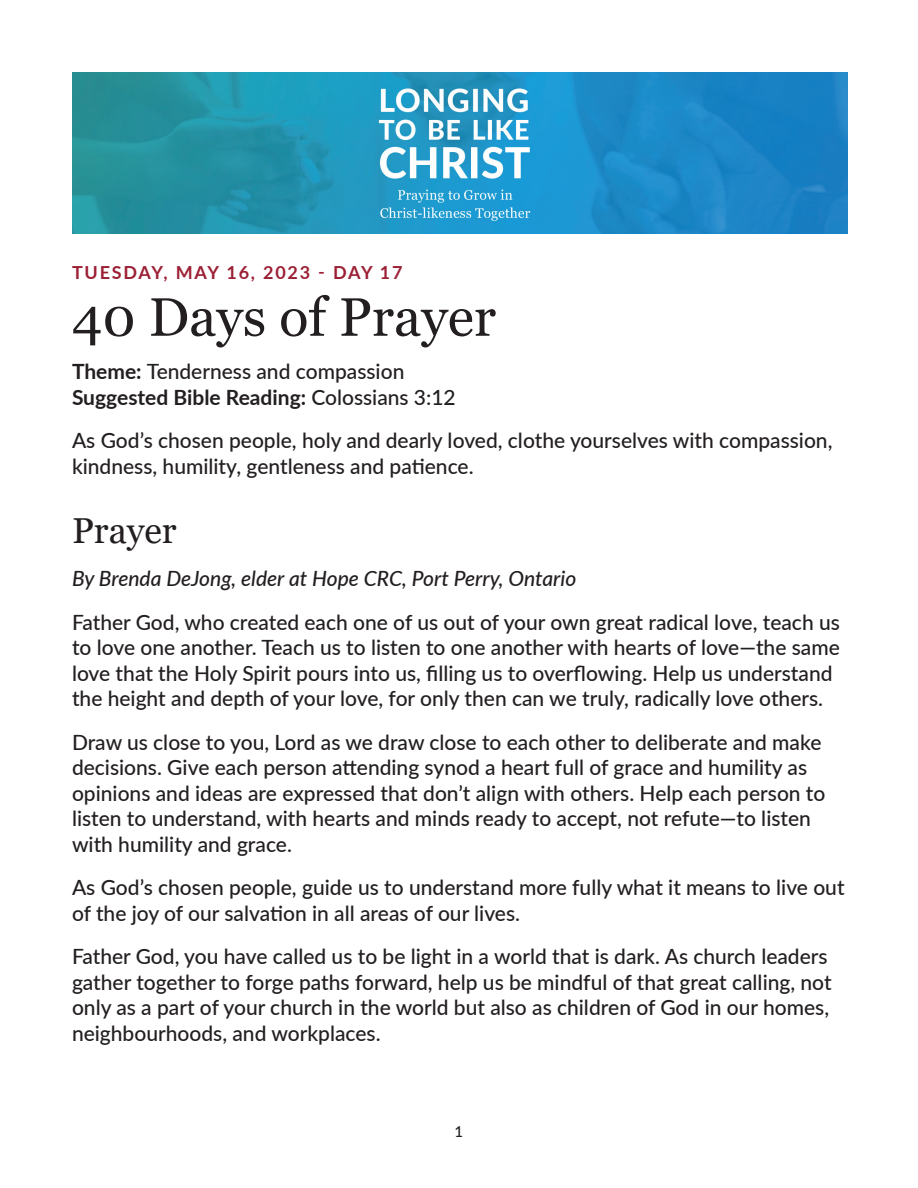
<style>
.page{position:relative;width:918px;height:1188px;background:#fff}
.page>*{position:absolute;margin:0;border:0;box-sizing:border-box;transform-origin:0 0}
.t1{font:54px "Georgia";color:#231f20}
.t2{font:36px "Georgia";color:#231f20}
.t3{font:500 21px/25.5px "Lato";color:#231f20}
.t4{font:italic 500 21px "Lato";color:#231f20}
.t5{font:700 18px "Lato";letter-spacing:.1em;color:#9c2035}
.t6{font:500 15px "Lato";color:#231f20}
.s1{font-weight:700}
</style>
<div class="page">
<img style="left:72px;top:72px;width:775px;height:162px">
<p class="t5" style="left:72px;top:259px;width:332px">TUESDAY, MAY 16, 2023 - DAY 17</p>
<h1 class="t1" style="left:72px;top:284px;width:426px">40 Days of Prayer</h1>
<p class="t3" style="left:72px;top:358px;width:385px"><span class="s1">Theme:</span> Tenderness and compassion<br><span class="s1">Suggested Bible Reading:</span> Colossians 3:12</p>
<p class="t3" style="left:72px;top:427px;width:762px">As God’s chosen people, holy and dearly loved, clothe yourselves with compassion, kindness, humility, gentleness and patience.</p>
<h2 class="t2" style="left:72px;top:509px;width:106px">Prayer</h2>
<p class="t4" style="left:72px;top:564px;width:506px">By Brenda DeJong, elder at Hope CRC, Port Perry, Ontario</p>
<p class="t3" style="left:72px;top:608px;width:769px">Father God, who created each one of us out of your own great radical love, teach us to love one another. Teach us to listen to one another with hearts of love—the same love that the Holy Spirit pours into us, filling us to overflowing. Help us understand the height and depth of your love, for only then can we truly, radically love others.</p>
<p class="t3" style="left:72px;top:728px;width:755px">Draw us close to you, Lord as we draw close to each other to deliberate and make decisions. Give each person attending synod a heart full of grace and humility as opinions and ideas are expressed that don’t align with others. Help each person to listen to understand, with hearts and minds ready to accept, not refute—to listen with humility and grace.</p>
<p class="t3" style="left:72px;top:874px;width:774px">As God’s chosen people, guide us to understand more fully what it means to live out of the joy of our salvation in all areas of our lives.</p>
<p class="t3" style="left:72px;top:943px;width:761px">Father God, you have called us to be light in a world that is dark. As church leaders gather together to forge paths forward, help us be mindful of that great calling, not only as a part of your church in the world but also as children of God in our homes, neighbourhoods, and workplaces.</p>
<p class="t6" style="left:455px;top:1121px;width:10px">1</p>
</div>
